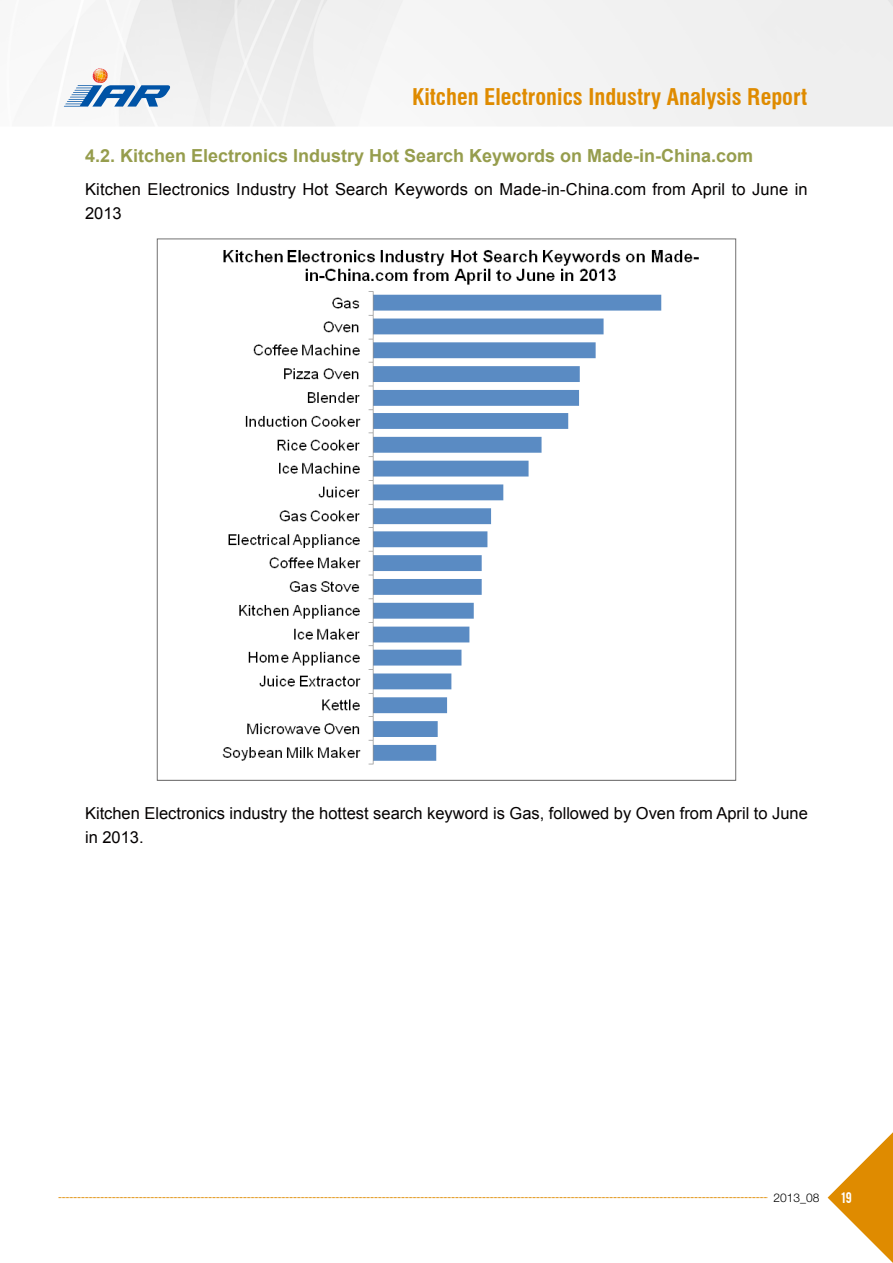
<style>
.page{position:relative;width:893px;height:1263px;background:#fff}
.page>*{position:absolute;margin:0;border:0;box-sizing:border-box;transform-origin:0 0}
.t1{font:700 condensed 22.5px "Swiss 721 BT";color:#df8b00}
.t2{font:700 18px "Arial";color:#969d4d}
.t3{font:16.5px/24px "Arial";color:#040000}
.t4{font:300 12px "Helvetica Neue LT Pro";color:#000}
.t5{font:12px "Bebas";color:#fff}
</style>
<div class="page">
<svg style="left:828px;top:1132px;width:65px;height:131px"></svg>
<svg style="left:58px;top:1197px;width:709px;height:1px"></svg>
<svg style="left:64px;top:68px;width:106px;height:39px"></svg>
<img style="left:222px;top:249px;width:477px;height:516px">
<h1 class="t1" style="left:412px;top:84px;width:397px">Kitchen Electronics Industry Analysis Report</h1>
<p class="t2" style="left:85px;top:144px;width:670px">4.2. Kitchen Electronics Industry Hot Search Keywords on Made-in-China.com</p>
<p class="t3" style="left:85px;top:177px;width:724px">Kitchen Electronics Industry Hot Search Keywords on Made-in-China.com from April to June in<br>2013</p>
<p class="t3" style="left:85px;top:801px;width:724px">Kitchen Electronics industry the hottest search keyword is Gas, followed by Oven from April to June in 2013.</p>
<p class="t4" style="left:773px;top:1190px;width:48px">2013_08</p>
<p class="t5" style="left:841px;top:1189px;width:12px">19</p>
</div>
